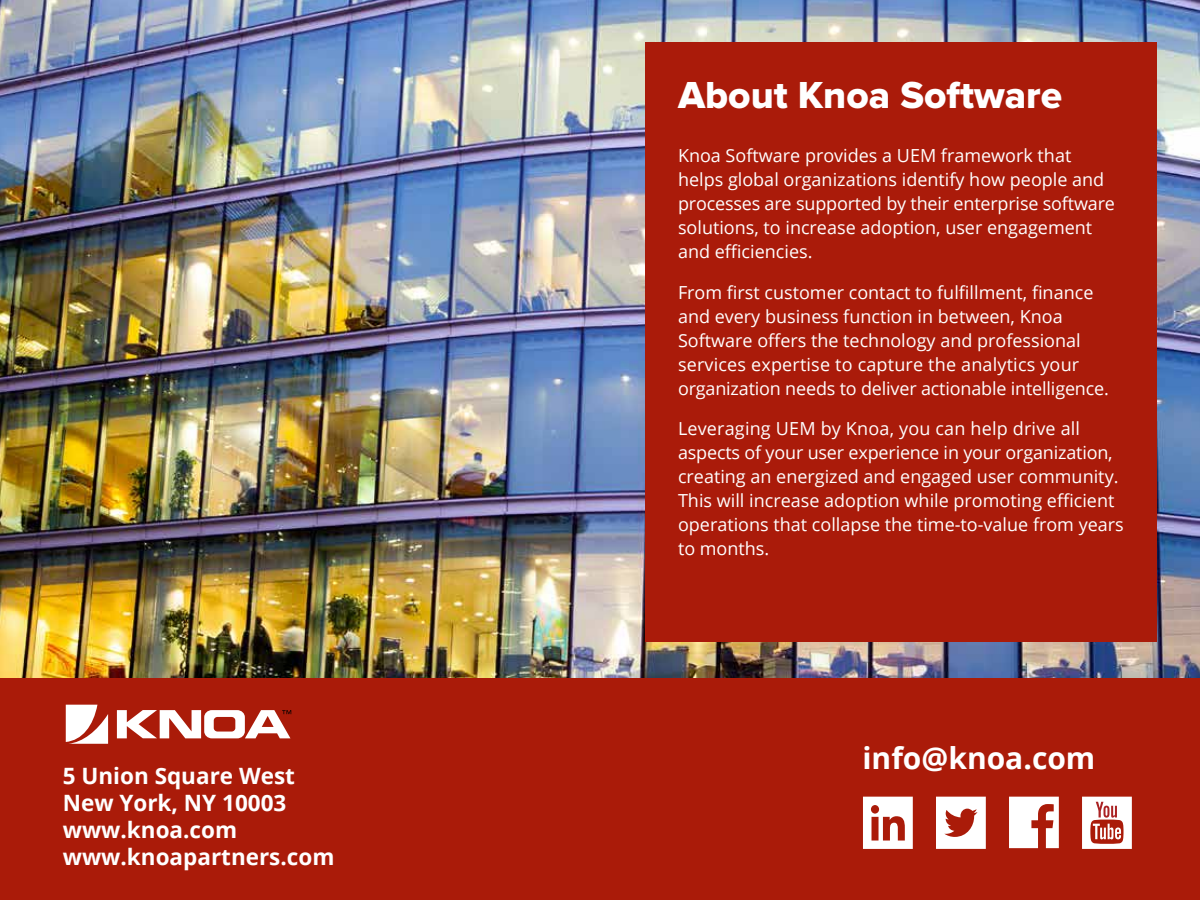
<style>
.page{position:relative;width:1200px;height:900px;background:#fff}
.page>*{position:absolute;margin:0;border:0;box-sizing:border-box;transform-origin:0 0}
.t1{font:39px "Proxima Nova Extrabld";color:#fff}
.t2{font:700 30px "Open Sans";color:#fff}
.t3{font:700 22.5px/27px "Open Sans";color:#fff}
.t4{font:18px/24px "Open Sans";color:#fff}
</style>
<div class="page">
<img style="left:0;top:0;width:1200px;height:678px">
<div style="left:0;top:678px;width:1200px;height:222px;background:#aa1b09"></div>
<svg style="left:863px;top:797px;width:50px;height:52px"></svg>
<svg style="left:936px;top:797px;width:50px;height:52px"></svg>
<svg style="left:1009px;top:797px;width:50px;height:51px"></svg>
<svg style="left:1082px;top:797px;width:50px;height:52px"></svg>
<svg style="left:66px;top:705px;width:42px;height:39px"></svg>
<svg style="left:117px;top:710px;width:174px;height:28px"></svg>
<div style="left:645px;top:42px;width:511px;height:600px;background:#aa1b0a"></div>
<p class="t3" style="left:63px;top:761px;width:273px">5 Union Square West<br>New York, NY 10003 www.knoa.com www.knoapartners.com</p>
<h1 class="t1" style="left:678px;top:73px;width:386px">About Knoa Software</h1>
<p class="t4" style="left:678px;top:143px;width:438px">Knoa Software provides a UEM framework that helps global organizations identify how people and processes are supported by their enterprise software solutions, to increase adoption, user engagement and efficiencies.</p>
<p class="t4" style="left:678px;top:280px;width:432px">From first customer contact to fulfillment, finance and every business function in between, Knoa Software offers the technology and professional services expertise to capture the analytics your organization needs to deliver actionable intelligence.</p>
<p class="t4" style="left:678px;top:416px;width:447px">Leveraging UEM by Knoa, you can help drive all aspects of your user experience in your organization, creating an energized and engaged user community.<br>This will increase adoption while promoting efficient operations that collapse the time-to-value from years to months.</p>
<h2 class="t2" style="left:862px;top:736px;width:234px">info@knoa.com</h2>
</div>
